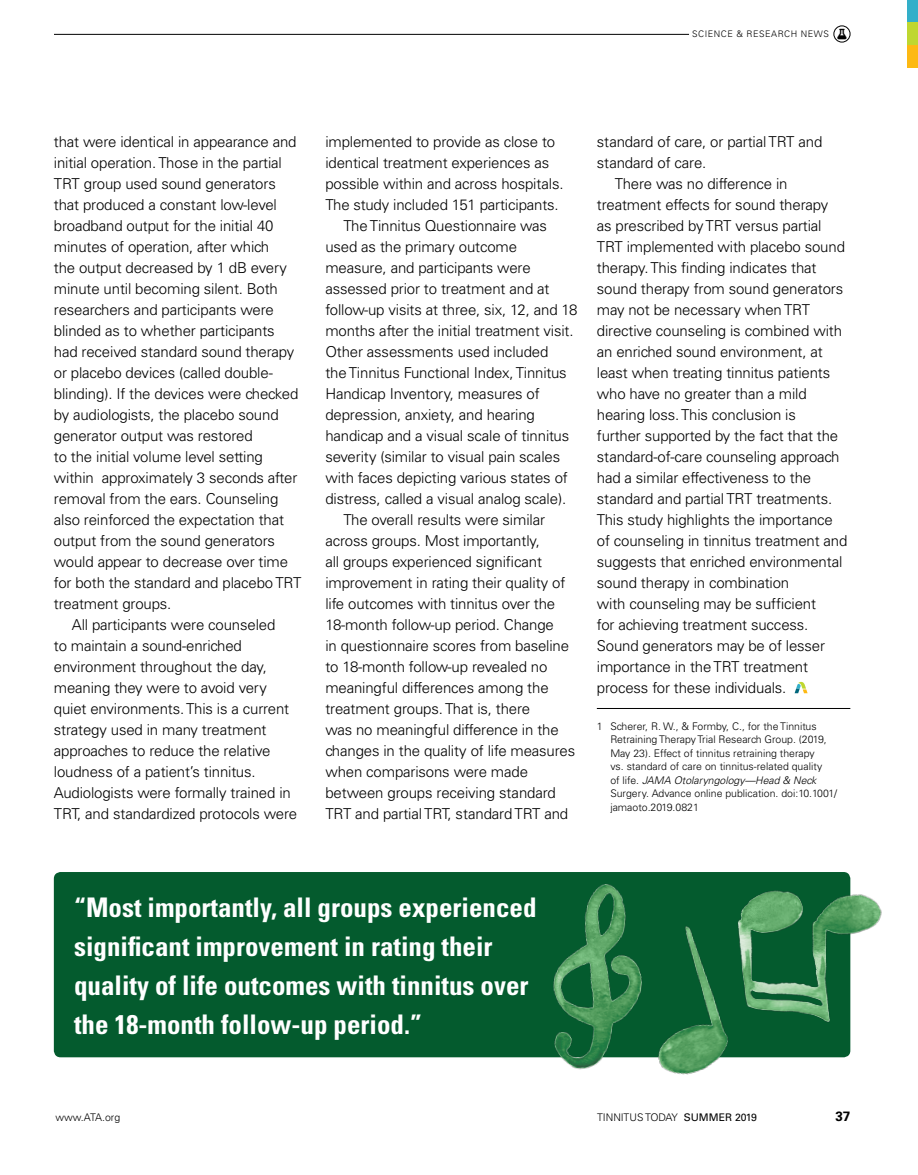
<style>
.page{position:relative;width:918px;height:1175px;background:#fff}
.page>*{position:absolute;margin:0;border:0;box-sizing:border-box;transform-origin:0 0}
.pull_quote_2{font:700 condensed 27px/39px "Univers";color:#fff}
.bt{font:300 15px/21px "Univers";letter-spacing:-.01em;color:#000}
.t1{font:700 13.5px "Univers";color:#000}
.footnote_with{font:300 10.5px/13.5px "Univers";color:#000}
.category{font:300 9px "Univers";letter-spacing:.06em;color:#000}
.s1{font-style:italic}
.s2{font-weight:400}
</style>
<div class="page">
<div style="left:908px;top:0;width:10px;height:22px;background:#33afc9"></div>
<div style="left:908px;top:22px;width:10px;height:23px;background:#bfd730"></div>
<div style="left:908px;top:45px;width:10px;height:22px;background:#fdb913"></div>
<hr style="left:54px;top:34px;width:635px;height:1px;background:#000">
<div style="left:833px;top:25px;width:18px;height:17px;border:1px solid #000;border-radius:50%"></div>
<hr style="left:597px;top:708px;width:253px;height:1px;background:#000">
<svg style="left:795px;top:682px;width:13px;height:11px"></svg>
<div style="left:54px;top:872px;width:796px;height:185px;background:#045b2e;border-radius:7px"></div>
<img style="left:541px;top:884px;width:79px;height:186px">
<img style="left:760px;top:872px;width:122px;height:181px">
<img style="left:619px;top:893px;width:141px;height:182px">
<p class="category" style="left:692px;top:29px;width:138px">SCIENCE &amp; RESEARCH NEWS</p>
<p class="bt" style="left:54px;top:131px;width:249px">that were identical in appearance and initial operation. Those in the partial TRT group used sound generators that produced a constant low-level broadband output for the initial 40 minutes of operation, after which<br>the output decreased by 1 dB every minute until becoming silent. Both researchers and participants were blinded as to whether participants had received standard sound therapy or placebo devices (called double&shy;blinding). If the devices were checked by audiologists, the placebo sound generator output was restored<br>to the initial volume level setting within approximately 3 seconds after removal from the ears. Counseling also reinforced the expectation that output from the sound generators would appear to decrease over time for both the standard and placebo TRT treatment groups.</p>
<p class="bt" style="left:54px;top:614px;width:245px;text-indent:18px">All participants were counseled<br>to maintain a sound-enriched environment throughout the day, meaning they were to avoid very quiet environments. This is a current strategy used in many treatment approaches to reduce the relative loudness of a patient’s tinnitus.<br>Audiologists were formally trained in TRT, and standardized protocols were</p>
<p class="bt" style="left:325px;top:131px;width:240px">implemented to provide as close to identical treatment experiences as possible within and across hospitals.<br>The study included 151 participants.</p>
<p class="bt" style="left:325px;top:215px;width:254px;text-indent:18px">The Tinnitus Questionnaire was used as the primary outcome measure, and participants were assessed prior to treatment and at follow-up visits at three, six, 12, and 18 months after the initial treatment visit.<br>Other assessments used included<br>the Tinnitus Functional Index, Tinnitus Handicap Inventory, measures of depression, anxiety, and hearing handicap and a visual scale of tinnitus severity (similar to visual pain scales with faces depicting various states of distress, called a visual analog scale).</p>
<p class="bt" style="left:325px;top:509px;width:251px;text-indent:18px">The overall results were similar across groups. Most importantly,<br>all groups experienced significant improvement in rating their quality of life outcomes with tinnitus over the 18-month follow-up period. Change<br>in questionnaire scores from baseline to 18-month follow-up revealed no meaningful differences among the treatment groups. That is, there<br>was no meaningful difference in the changes in the quality of life measures when comparisons were made between groups receiving standard TRT and partial TRT, standard TRT and</p>
<p class="bt" style="left:597px;top:131px;width:227px">standard of care, or partial TRT and standard of care.</p>
<p class="bt" style="left:597px;top:173px;width:252px;text-indent:18px">There was no difference in treatment effects for sound therapy<br>as prescribed by TRT versus partial TRT implemented with placebo sound therapy. This finding indicates that sound therapy from sound generators may not be necessary when TRT directive counseling is combined with an enriched sound environment, at least when treating tinnitus patients who have no greater than a mild hearing loss. This conclusion is<br>further supported by the fact that the standard-of-care counseling approach had a similar effectiveness to the standard and partial TRT treatments.<br>This study highlights the importance of counseling in tinnitus treatment and suggests that enriched environmental sound therapy in combination<br>with counseling may be sufficient<br>for achieving treatment success.<br>Sound generators may be of lesser importance in the TRT treatment process for these individuals.</p>
<p class="footnote_with" style="left:610px;top:719px;width:228px;text-indent:-14px">1 Scherer, R. W., &amp; Formby, C., for the Tinnitus Retraining Therapy Trial Research Group. (2019, May 23). Effect of tinnitus retraining therapy<br>vs. standard of care on tinnitus-related quality<br>of life. <span class="s1">JAMA Otolaryngology—Head &amp; Neck </span>Surgery. Advance online publication. doi:10.1001/ jamaoto.2019.0821</p>
<p class="pull_quote_2" style="left:74px;top:887px;width:464px">“Most importantly, all groups experienced significant improvement in rating their quality of life outcomes with tinnitus over the 18-month follow-up period.”</p>
<p class="footnote_with" style="left:56px;top:1110px;width:66px">www.ATA.org</p>
<p class="footnote_with" style="left:597px;top:1110px;width:161px">TINNITUS TODAY <span class="s2">SUMMER 2019</span></p>
<p class="t1" style="left:835px;top:1108px;width:17px">37</p>
</div>
